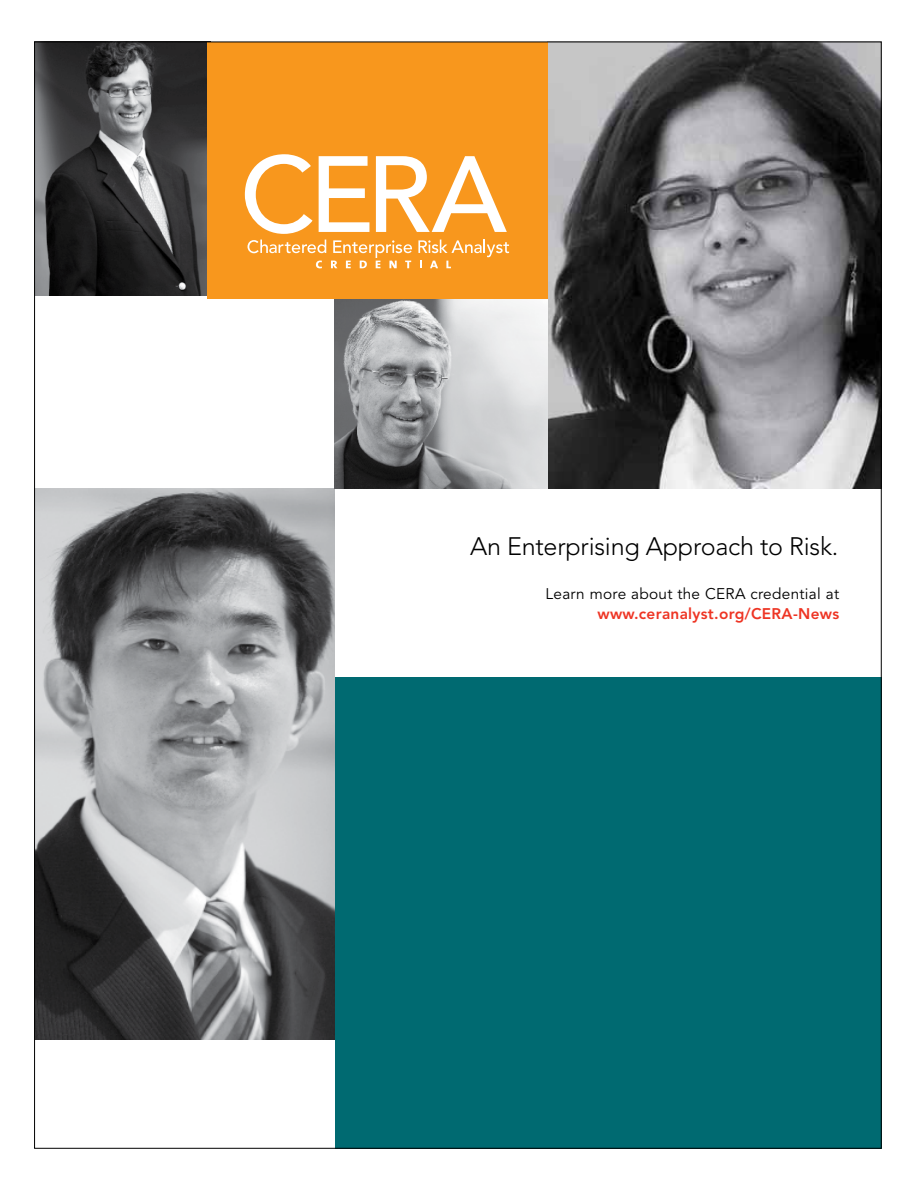
<style>
.page{position:relative;width:918px;height:1188px;background:#fff}
.page>*{position:absolute;margin:0;border:0;box-sizing:border-box;transform-origin:0 0}
.t1{font:300 25.2px "Avenir";letter-spacing:-.01em;color:#000}
.t2{font:15.3px "Avenir";letter-spacing:.02em;color:#000}
.t3{font:800 15.3px "Avenir";letter-spacing:.02em;color:#ee3524}
</style>
<div class="page">
<img style="left:548px;top:44px;width:331px;height:445px">
<img style="left:36px;top:489px;width:299px;height:550px">
<img style="left:335px;top:299px;width:213px;height:190px">
<div style="left:335px;top:677px;width:546px;height:471px;background:#006a71"></div>
<img style="left:36px;top:44px;width:171px;height:252px">
<div style="left:207px;top:42px;width:341px;height:257px;background:#f8971d"></div>
<svg style="left:245px;top:154px;width:68px;height:80px"></svg>
<svg style="left:319px;top:156px;width:50px;height:76px"></svg>
<svg style="left:376px;top:156px;width:131px;height:76px"></svg>
<svg style="left:248px;top:240px;width:164px;height:28px"></svg>
<svg style="left:418px;top:240px;width:91px;height:28px"></svg>
<h1 class="t1" style="left:470px;top:532px;width:370px">An Enterprising Approach to Risk.</h1>
<p class="t2" style="left:546px;top:585px;width:295px">Learn more about the CERA credential at</p>
<p class="t3" style="left:598px;top:604px;width:243px">www.ceranalyst.org/CERA-News</p>
</div>
